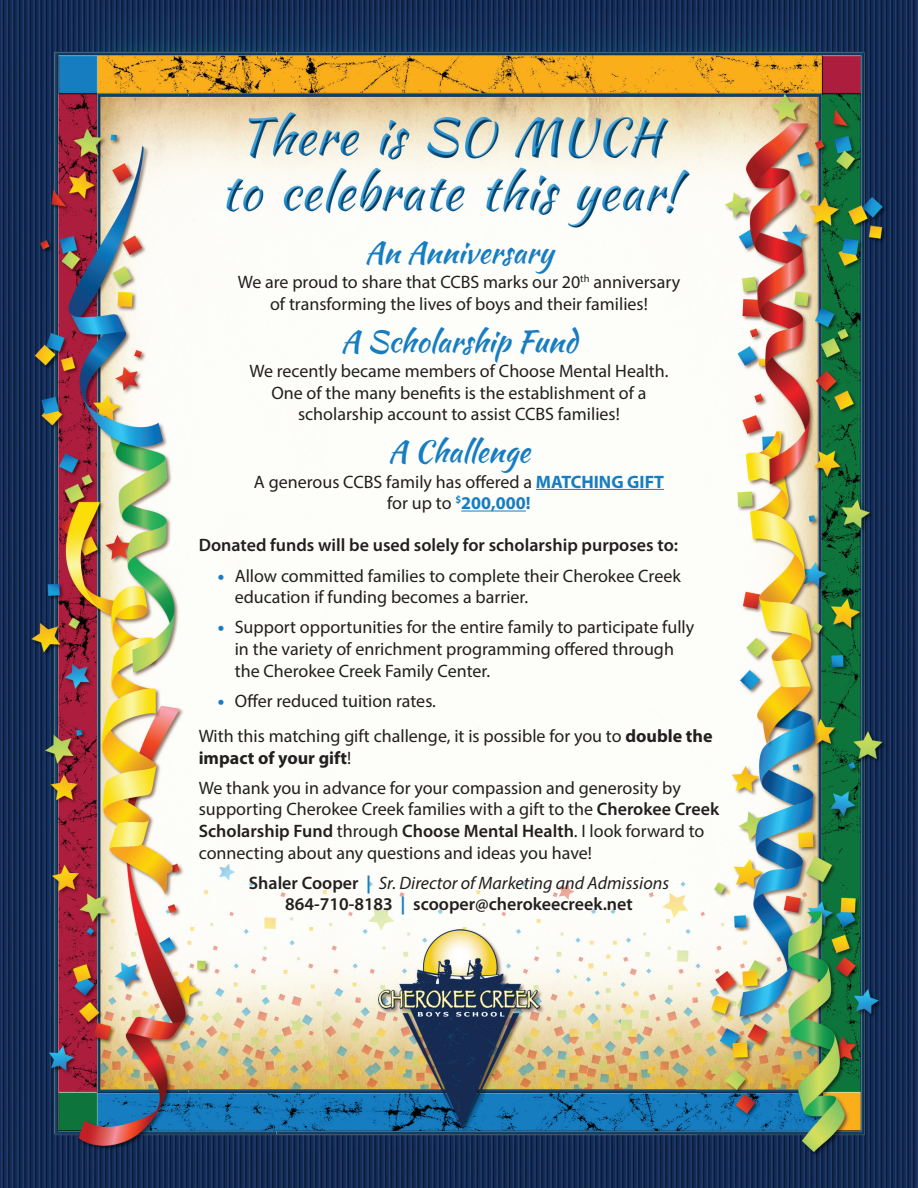
<style>
.page{position:relative;width:918px;height:1188px;background:#fff}
.page>*{position:absolute;margin:0;border:0;box-sizing:border-box;transform-origin:0 0}
.t1{font:30px "Kaushan Script";color:#177dc2}
.t2{font:18px/21.6px "Myriad Pro";color:#231f20}
.t3{font:600 18px/21.6px "Myriad Pro";color:#231f20;text-align:center}
.s1{font-weight:700;color:#177dc2}
.s2{font-weight:900;color:#177dc2}
.s3{font-weight:700}
.s4{font-weight:600}
.s5{font-weight:400;font-style:italic}
</style>
<div class="page">
<img style="left:0;top:0;width:918px;height:1188px">
<hr style="left:536px;top:489px;width:128px;height:1px;background:#177dc2">
<hr style="left:461px;top:511px;width:65px;height:1px;background:#177dc2">
<h1 class="t1" style="left:365px;top:230px;width:190px">An Anniversary</h1>
<p class="t2" style="left:238px;top:271px;width:444px;text-align:center">We are proud to share that CCBS marks our 20<sup>th</sup> anniversary of transforming the lives of boys and their families!</p>
<h1 class="t1" style="left:341px;top:319px;width:238px">A Scholarship Fund</h1>
<p class="t2" style="left:249px;top:360px;width:421px;text-align:center">We recently became members of Choose Mental Health.<br>One of the many benefits is the establishment of a scholarship account to assist CCBS families!</p>
<h1 class="t1" style="left:388px;top:430px;width:143px">A Challenge</h1>
<p class="t2" style="left:254px;top:471px;width:412px;text-align:center">A generous CCBS family has offered a <span class="s1">MATCHING GIFT </span>for up to <sup>$</sup><span class="s1">200,000!</span></p>
<p class="t3" style="left:199px;top:534px;width:481px">Donated funds will be used solely for scholarship purposes to:</p>
<p class="t2" style="left:235px;top:564px;width:448px;text-indent:-17px"><span class="s2">•</span> Allow committed families to complete their Cherokee Creek education if funding becomes a barrier.</p>
<p class="t2" style="left:235px;top:616px;width:461px;text-indent:-17px"><span class="s2">•</span> Support opportunities for the entire family to participate fully in the variety of enrichment programming offered through the Cherokee Creek Family Center.</p>
<p class="t2" style="left:199px;top:683px;width:515px;line-height:35.1px;text-indent:19px"><span class="s2">•</span> Offer reduced tuition rates.<br>With this matching gift challenge, it is possible for you to <span class="s3">double the</span></p>
<p class="t2" style="left:199px;top:742px;width:484px;line-height:30.3px"><span class="s3">impact of your gift</span>!<br>We thank you in advance for your compassion and generosity by</p>
<p class="t2" style="left:199px;top:798px;width:522px">supporting Cherokee Creek families with a gift to the <span class="s4">Cherokee Creek<br>Scholarship Fund</span> through <span class="s4">Choose Mental Health</span>. I look forward to connecting about any questions and ideas you have!</p>
<p class="t3" style="left:249px;top:872px;width:422px">Shaler Cooper <span class="s1">|</span> <span class="s5">Sr. Director of Marketing and Admissions<br></span>864-710-8183 <span class="s1">|</span> scooper@cherokeecreek.net</p>
</div>
